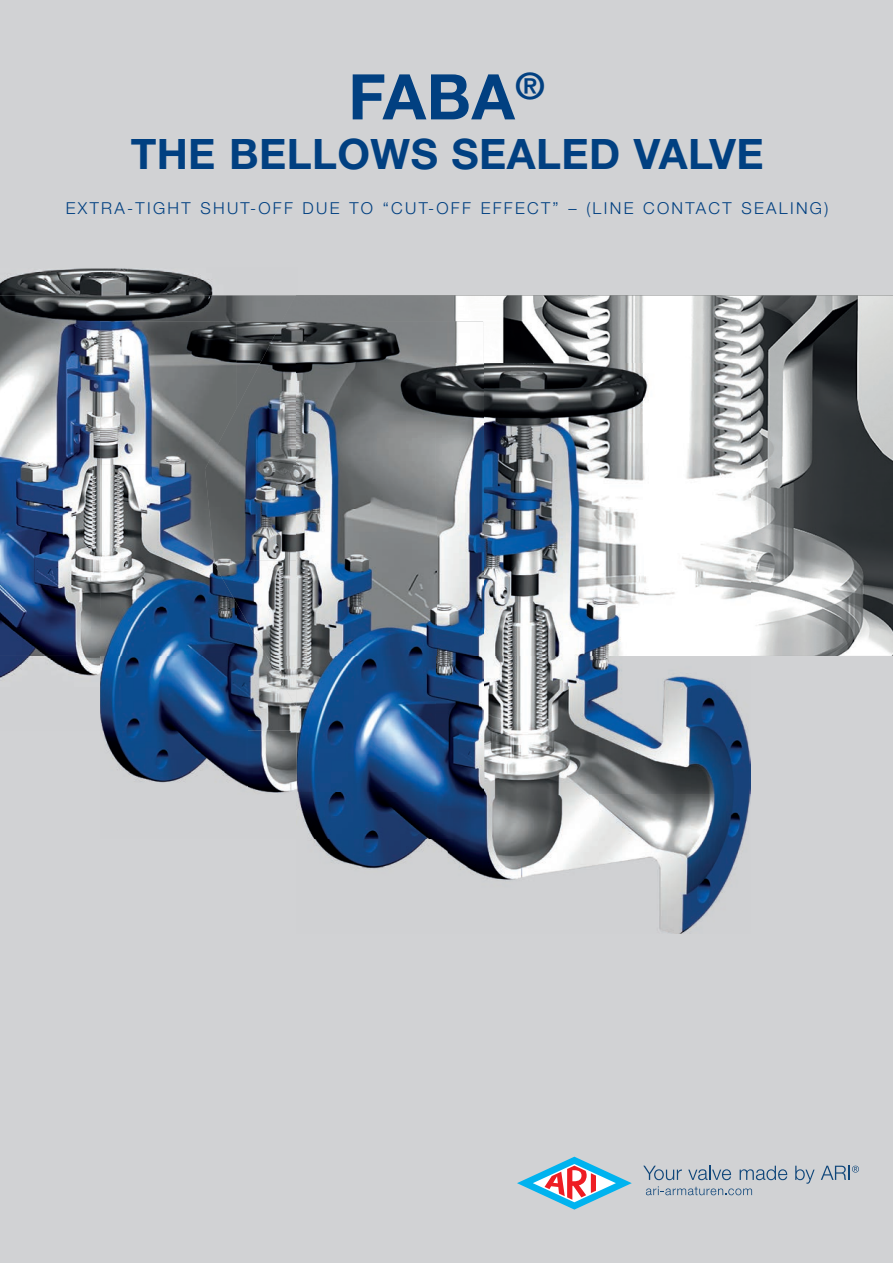
<style>
.page{position:relative;width:893px;height:1263px;background:#d1d2d4}
.page>*{position:absolute;margin:0;border:0;box-sizing:border-box;transform-origin:0 0}
.t1{font:700 63px "Helvetica Neue LT Pro";color:#014081}
.t2{font:700 42px "Helvetica Neue LT Pro";letter-spacing:.01em;color:#014081}
.t3{font:300 16.5px "Helvetica Neue LT Pro";letter-spacing:.14em;color:#014081}
</style>
<div class="page">
<img style="left:297px;top:296px;width:596px;height:360px">
<img style="left:0;top:268px;width:297px;height:410px">
<img style="left:0;top:296px;width:295px;height:360px">
<img style="left:248px;top:656px;width:188px;height:183px">
<img style="left:103px;top:731px;width:145px;height:56px">
<img style="left:282px;top:321px;width:201px;height:48px">
<img style="left:237px;top:369px;width:60px;height:191px">
<img style="left:237px;top:560px;width:60px;height:96px">
<img style="left:100px;top:656px;width:197px;height:75px">
<img style="left:100px;top:321px;width:137px;height:335px">
<img style="left:236px;top:321px;width:46px;height:88px">
<img style="left:236px;top:603px;width:31px;height:53px">
<img style="left:483px;top:363px;width:267px;height:432px">
<img style="left:314px;top:839px;width:134px;height:30px">
<img style="left:448px;top:795px;width:302px;height:139px">
<img style="left:436px;top:363px;width:47px;height:476px">
<img style="left:297px;top:363px;width:140px;height:293px">
<svg style="left:297px;top:708px;width:1px;height:23px"></svg>
<svg style="left:646px;top:1186px;width:106px;height:9px"></svg>
<svg style="left:643px;top:1166px;width:39px;height:14px"></svg>
<svg style="left:688px;top:1166px;width:43px;height:14px"></svg>
<svg style="left:740px;top:1166px;width:47px;height:14px"></svg>
<svg style="left:795px;top:1166px;width:20px;height:18px"></svg>
<svg style="left:517px;top:1157px;width:115px;height:52px"></svg>
<svg style="left:821px;top:1166px;width:38px;height:14px"></svg>
<h1 class="t1" style="left:348px;top:58px;width:198px">FABA<sup>®</sup></h1>
<h2 class="t2" style="left:131px;top:128px;width:634px">THE BELLOWS SEALED VALVE</h2>
<p class="t3" style="left:66px;top:198px;width:764px">EXTRA-TIGHT SHUT-OFF DUE TO “CUT-OFF EFFECT” – (LINE CONTACT SEALING)</p>
</div>
